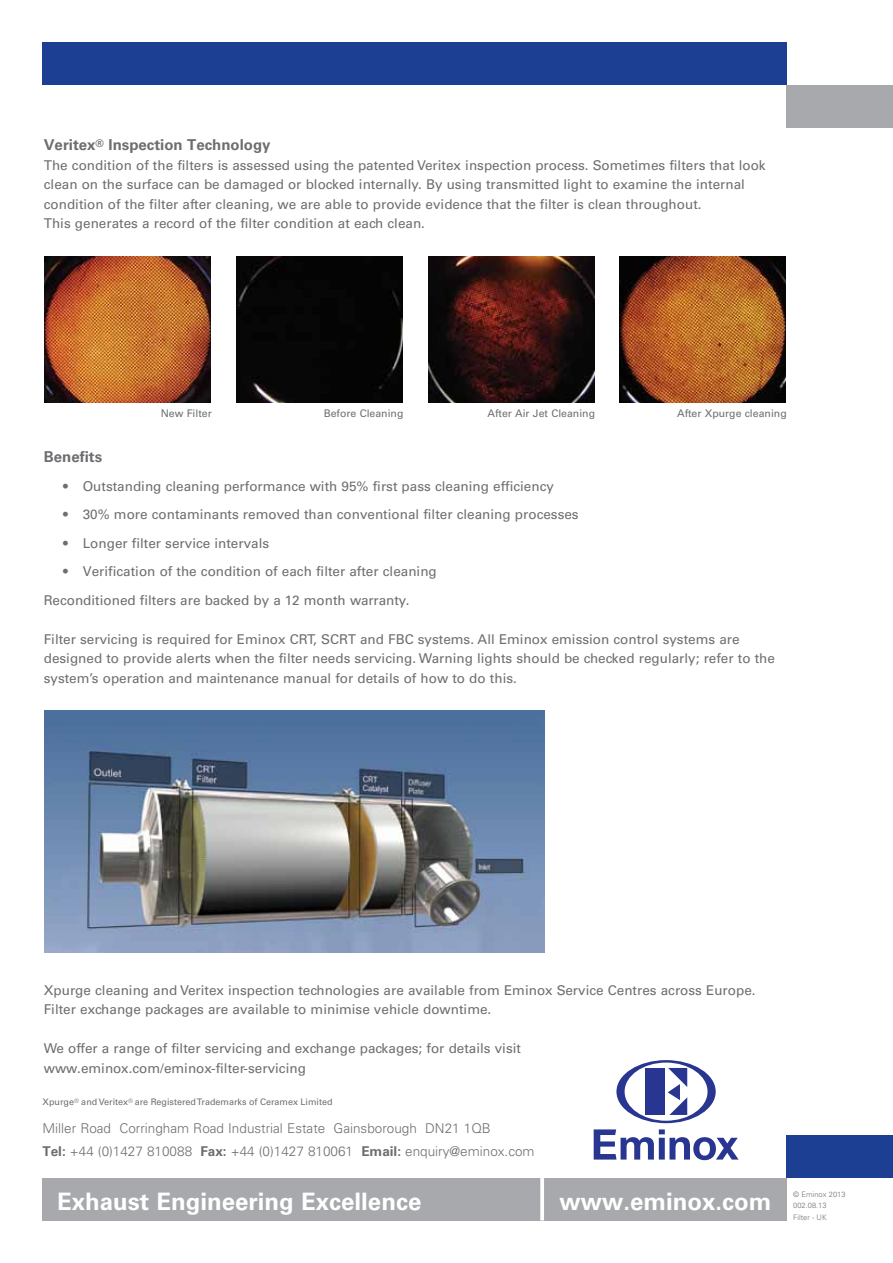
<style>
.page{position:relative;width:893px;height:1263px;background:#fff}
.page>*{position:absolute;margin:0;border:0;box-sizing:border-box;transform-origin:0 0}
.t1{font:700 24px "Univers";color:#fff}
.t2{font:700 15px "Univers";color:#6d6e71}
.t3{font:13.5px/19.5px "Univers";color:#6d6e71}
.t4{font:300 13.5px/22.2px "Univers";color:#6d6e71}
.t5{font:10.5px "Univers";color:#6d6e71}
.t6{font:9px "Univers";color:#6d6e71}
.t7{font:300 7.5px/11.6px "Univers";color:#6d6e71}
.s1{font-weight:700}
</style>
<div class="page">
<div style="left:43px;top:1178px;width:744px;height:42px;background:#a7a9ac"></div>
<svg style="left:540px;top:1178px;width:4px;height:42px"></svg>
<div style="left:787px;top:1135px;width:106px;height:43px;background:#1c3f94"></div>
<div style="left:43px;top:43px;width:744px;height:42px;background:#1c3f94"></div>
<div style="left:787px;top:85px;width:106px;height:43px;background:#a7a9ac"></div>
<img style="left:45px;top:256px;width:166px;height:147px">
<div style="left:236px;top:256px;width:166px;height:147px;background:#050505"></div>
<img style="left:428px;top:256px;width:166px;height:147px">
<img style="left:620px;top:256px;width:166px;height:147px">
<svg style="left:594px;top:1129px;width:145px;height:31px"></svg>
<svg style="left:616px;top:1060px;width:100px;height:63px"></svg>
<img style="left:45px;top:710px;width:499px;height:242px">
<p class="t2" style="left:44px;top:136px;width:228px">Veritex<sup>®</sup> Inspection Technology</p>
<p class="t3" style="left:44px;top:155px;width:723px">The condition of the filters is assessed using the patented Veritex inspection process. Sometimes filters that look clean on the surface can be damaged or blocked internally. By using transmitted light to examine the internal condition of the filter after cleaning, we are able to provide evidence that the filter is clean throughout.<br>This generates a record of the filter condition at each clean.</p>
<p class="t5" style="left:161px;top:407px;width:53px">New Filter</p>
<p class="t5" style="left:324px;top:407px;width:81px">Before Cleaning</p>
<p class="t5" style="left:487px;top:407px;width:109px">After Air Jet Cleaning</p>
<p class="t5" style="left:677px;top:407px;width:111px">After Xpurge cleaning</p>
<p class="t2" style="left:44px;top:448px;width:60px">Benefits</p>
<p class="t3" style="left:63px;top:476px;width:492px">• Outstanding cleaning performance with 95% first pass cleaning efficiency</p>
<p class="t3" style="left:63px;top:505px;width:517px">• 30% more contaminants removed than conventional filter cleaning processes</p>
<p class="t3" style="left:63px;top:533px;width:207px">• Longer filter service intervals</p>
<p class="t3" style="left:44px;top:557px;width:395px;line-height:28.5px;text-indent:20px">• Verification of the condition of each filter after cleaning<br>Reconditioned filters are backed by a 12 month warranty.</p>
<p class="t3" style="left:44px;top:629px;width:733px">Filter servicing is required for Eminox CRT, SCRT and FBC systems. All Eminox emission control systems are designed to provide alerts when the filter needs servicing. Warning lights should be checked regularly; refer to the system’s operation and maintenance manual for details of how to do this.</p>
<p class="t3" style="left:44px;top:980px;width:713px">Xpurge cleaning and Veritex inspection technologies are available from Eminox Service Centres across Europe.<br>Filter exchange packages are available to minimise vehicle downtime.</p>
<p class="t3" style="left:44px;top:1039px;width:479px">We offer a range of filter servicing and exchange packages; for details visit www.eminox.com/eminox-filter-servicing</p>
<p class="t6" style="left:43px;top:1096px;width:292px">Xpurge<sup>®</sup> and Veritex<sup>®</sup> are Registered Trademarks of Ceramex Limited</p>
<p class="t4" style="left:43px;top:1117px;width:494px">Miller Road Corringham Road Industrial Estate Gainsborough DN21 1QB<br><span class="s1">Tel:</span> +44 (0)1427 810088 <span class="s1">Fax:</span> +44 (0)1427 810061 <span class="s1">Email:</span> enquiry@eminox.com</p>
<h1 class="t1" style="left:57px;top:1187px;width:366px">Exhaust Engineering Excellence</h1>
<h1 class="t1" style="left:559px;top:1187px;width:214px">www.eminox.com</h1>
<p class="t7" style="left:793px;top:1188px;width:54px">© Eminox 2013<br>002.08.13<br>Filter - UK</p>
</div>
